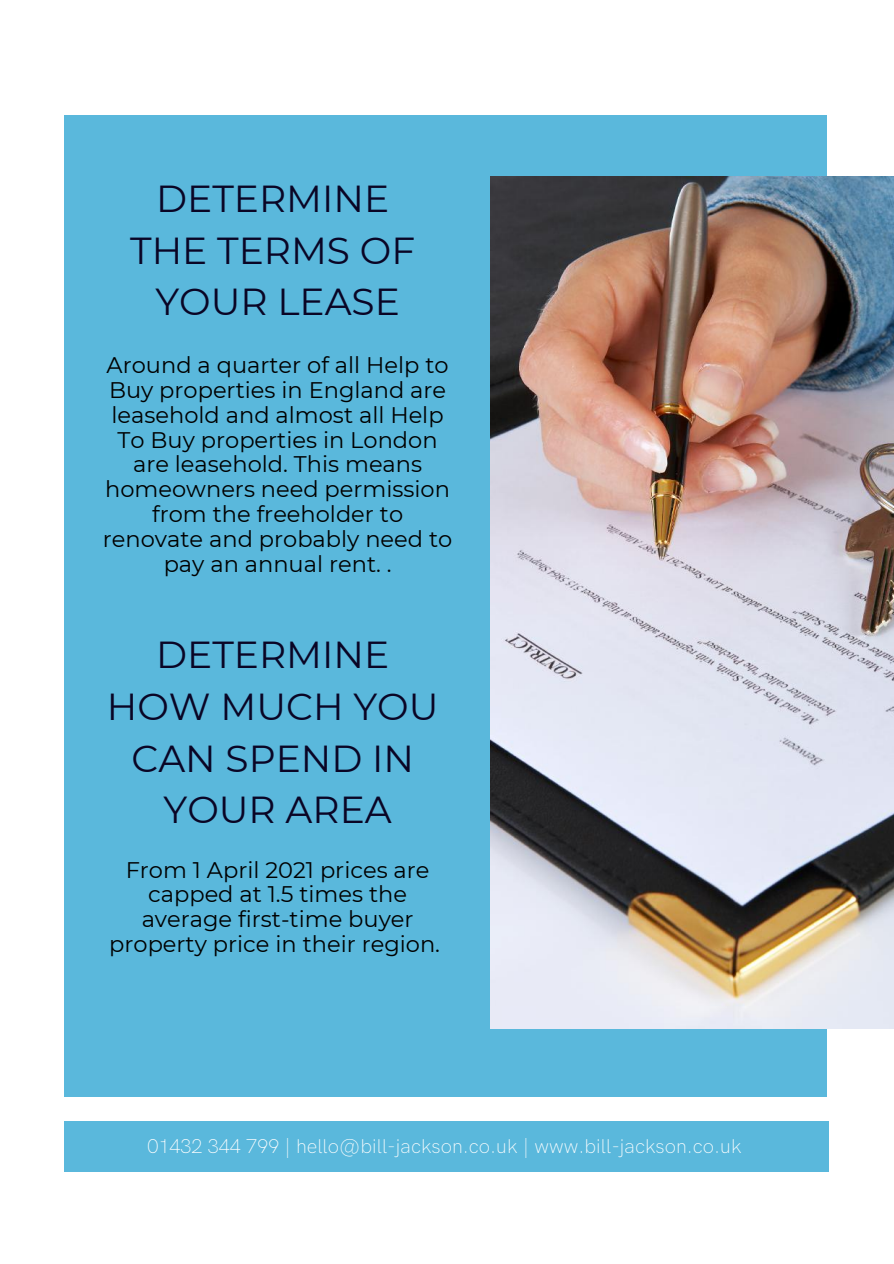
<style>
.page{position:relative;width:894px;height:1264px;background:#fff}
.page>*{position:absolute;margin:0;border:0;box-sizing:border-box;transform-origin:0 0}
.t1{font:37.5px/51.8px "Montserrat";color:#0a0525;text-align:center}
.t2{font:22.5px/24.8px "Montserrat";color:#000;text-align:center}
.t3{font:200 19.95px "HK Grotesk Pro";color:#fff}
</style>
<div class="page">
<div style="left:64px;top:115px;width:763px;height:981px;background:#5ab8dc"></div>
<div style="left:64px;top:1121px;width:764px;height:51px;background:#5ab8dc"></div>
<img style="left:490px;top:176px;width:403px;height:852px">
<h1 class="t1" style="left:130px;top:172px;width:286px">DETERMINE<br>THE TERMS OF<br>YOUR LEASE</h1>
<p class="t2" style="left:103px;top:353px;width:351px">Around a quarter of all Help to<br>Buy properties in England are leasehold and almost all Help<br>To Buy properties in London are leasehold. This means homeowners need permission from the freeholder to renovate and probably need to pay an annual rent. .</p>
<h1 class="t1" style="left:107px;top:628px;width:333px">DETERMINE<br>HOW MUCH YOU<br>CAN SPEND IN<br>YOUR AREA</h1>
<p class="t2" style="left:109px;top:857px;width:332px">From 1 April 2021 prices are capped at 1.5 times the average first-time buyer property price in their region.</p>
<p class="t3" style="left:147px;top:1134px;width:595px">01432 344 799 | hello@bill-jackson.co.uk | www.bill-jackson.co.uk</p>
</div>
